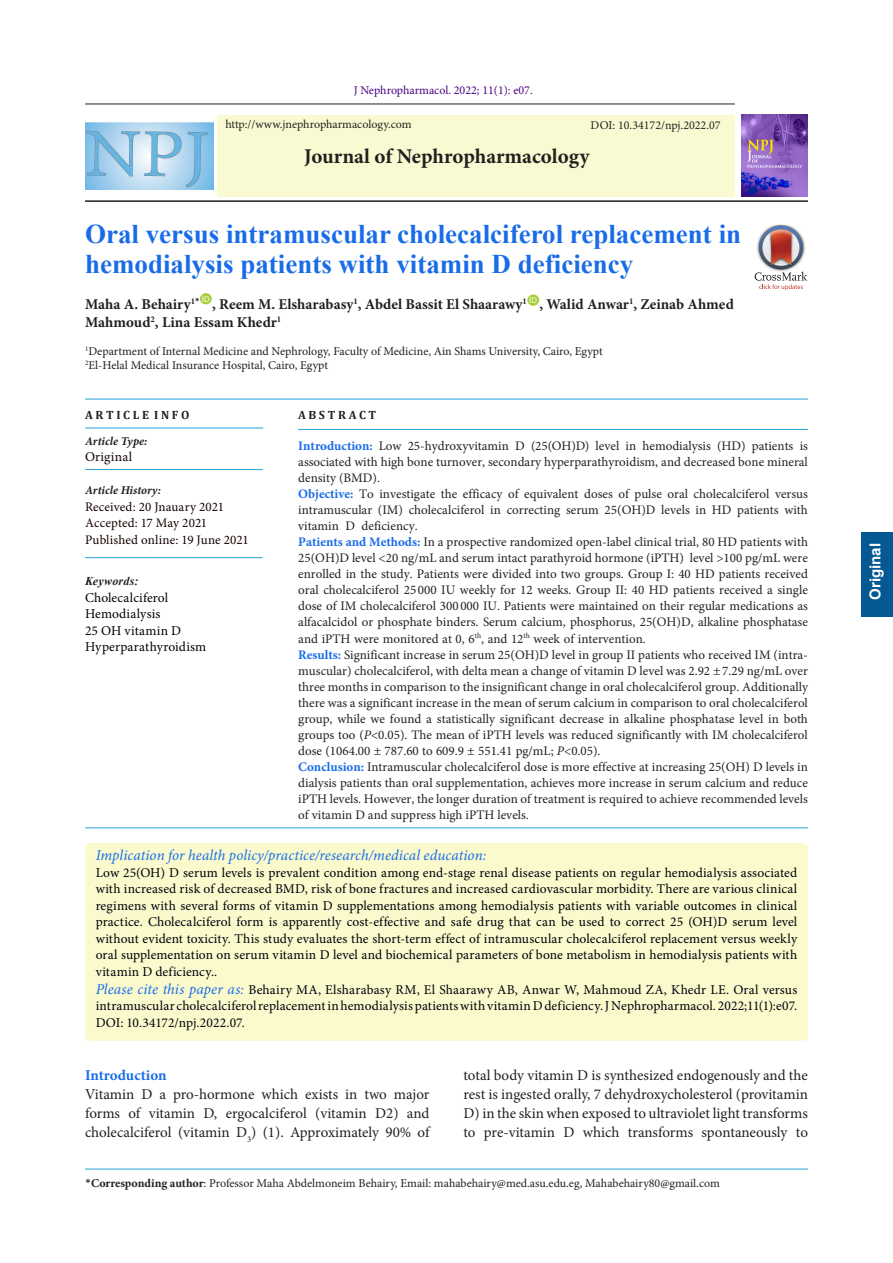
<style>
.page{position:relative;width:893px;height:1263px;background:#fff}
.page>*{position:absolute;margin:0;border:0;box-sizing:border-box;transform-origin:0 0}
.t1{font:700 27px/30px "Times New Roman";color:#196ce8}
.t2{font:700 21px "Minion Pro";color:#231f20}
.t3{font:15px/18.9px "Minion Pro";letter-spacing:-.005em;color:#231f20;text-align:justify}
.t4{font:700 15px "Minion Pro";color:#231f20}
.abstract{font:italic 15px "Minion Pro";letter-spacing:.005em;color:#196ce8}
.t5{font:700 15px "Minion Pro";letter-spacing:-.005em;color:#196ce8}
.t6{font:700 15px "Arial";color:#fff}
.abstract-2{font:13.5px/16.5px "Minion Pro";letter-spacing:.005em;color:#00000b;text-align:justify}
.t7{font:13.5px "Minion Pro";letter-spacing:.025em;color:#170000}
.abstract-3{font:13.05px/16px "Minion Pro";color:#231f20;text-align:justify}
.t8{font:13.05px "Minion Pro";letter-spacing:.005em;color:#170000}
.t9{font:12px "Minion Pro";color:#231f20}
.t10{font:12px "Minion Pro";color:#4b0082}
.t11{font:italic 700 12px "Minion Pro";color:#231f20}
.t12{font:700 12px "Cambria";color:#231f20}
.abstract-4{font:italic 700 12px "Times New Roman";letter-spacing:.015em;color:#231f20}
.t13{font:7.8px "Arial";color:#fff}
.s1{font-weight:700;color:#196ce8}
.s2{font-style:italic}
.s3{font-style:italic;font-size:15px;color:#196ce8}
.s4{font-family:"Calibri"}
.s5{font-weight:700}
</style>
<div class="page">
<hr style="left:85px;top:104px;width:650px;height:1px;background:#231f20">
<hr style="left:85px;top:200px;width:723px;height:2px;background:#231f20">
<div style="left:217px;top:115px;width:518px;height:81px;background:#fafad2"></div>
<img style="left:741px;top:115px;width:66px;height:82px">
<div style="left:200px;top:293px;width:12px;height:11px;background:#a6ce39;border-radius:50%"></div>
<div style="left:527px;top:294px;width:12px;height:12px;background:#a6ce39;border-radius:50%"></div>
<hr style="left:85px;top:1169px;width:723px;height:1px;background:#28a0da">
<div style="left:85px;top:843px;width:723px;height:198px;background:#fafacd;border-radius:5px"></div>
<hr style="left:298px;top:429px;width:510px;height:1px;background:#28a0da">
<hr style="left:85px;top:399px;width:723px;height:1px;background:#28a0da">
<hr style="left:85px;top:827px;width:723px;height:1px;background:#28a0da">
<hr style="left:85px;top:428px;width:178px;height:1px;background:#28a0da">
<hr style="left:85px;top:469px;width:178px;height:1px;background:#28a0da">
<div style="left:861px;top:532px;width:32px;height:85px;background:#055992"></div>
<svg style="left:755px;top:225px;width:52px;height:65px"></svg>
<hr style="left:85px;top:557px;width:177px;height:1px;background:#28a0da">
<img style="left:85px;top:122px;width:128px;height:67px">
<p class="t10" style="left:354px;top:82px;width:181px">J Nephropharmacol. 2022; 11(1): e07.</p>
<p class="t9" style="left:225px;top:116px;width:188px">http://www.jnephropharmacology.com</p>
<p class="t9" style="left:591px;top:117px;width:131px">DOI: 10.34172/npj.2022.07</p>
<p class="t2" style="left:304px;top:142px;width:287px">Journal of Nephropharmacology</p>
<p class="t1" style="left:85px;top:218px;width:658px">Oral versus intramuscular cholecalciferol replacement in hemodialysis patients with vitamin D deficiency</p>
<p class="t4" style="left:85px;top:294px;width:116px">Maha A. Behairy<sup>1</sup><sup>*</sup></p>
<p class="t13" style="left:202px;top:294px;width:9px">ID</p>
<p class="t4" style="left:212px;top:294px;width:316px">, Reem M. Elsharabasy<sup>1</sup>, Abdel Bassit El Shaarawy<sup>1</sup></p>
<p class="t13" style="left:529px;top:295px;width:9px">ID</p>
<p class="t4" style="left:539px;top:294px;width:196px">, Walid Anwar<sup>1</sup>, Zeinab Ahmed</p>
<p class="t4" style="left:85px;top:312px;width:198px">Mahmoud<sup>2</sup>, Lina Essam Khedr<sup>1</sup></p>
<p class="t9" style="left:85px;top:343px;width:519px"><sup>1</sup>Department of Internal Medicine and Nephrology, Faculty of Medicine, Ain Shams University, Cairo, Egypt</p>
<p class="t9" style="left:85px;top:357px;width:245px"><sup>2</sup>El-Helal Medical Insurance Hospital, Cairo, Egypt</p>
<p class="t12" style="left:85px;top:406px;width:106px">A R T I C L E I N F O</p>
<p class="t11" style="left:85px;top:432px;width:64px">Article Type:</p>
<p class="t7" style="left:85px;top:448px;width:49px">Original</p>
<p class="t11" style="left:85px;top:482px;width:78px">Article History:</p>
<p class="t8" style="left:85px;top:498px;width:140px">Received: 20 Jnauary 2021</p>
<p class="t8" style="left:85px;top:514px;width:124px">Accepted: 17 May 2021</p>
<p class="t8" style="left:85px;top:531px;width:165px">Published online: 19 June 2021</p>
<p class="abstract-4" style="left:85px;top:573px;width:55px">Keywords:</p>
<p class="abstract-2" style="left:85px;top:589px;width:85px">Cholecalciferol</p>
<p class="abstract-2" style="left:85px;top:606px;width:77px">Hemodialysis</p>
<p class="abstract-2" style="left:85px;top:622px;width:98px">25 OH vitamin D</p>
<p class="abstract-2" style="left:85px;top:639px;width:123px">Hyperparathyroidism</p>
<p class="t12" style="left:298px;top:407px;width:80px">A B S T R A C T</p>
<p class="abstract-3" style="left:298px;top:438px;width:511px"><span class="s1">Introduction:</span> Low 25-hydroxyvitamin D (25(OH)D) level in hemodialysis (HD) patients is associated with high bone turnover, secondary hyperparathyroidism, and decreased bone mineral density (BMD).</p>
<p class="abstract-3" style="left:298px;top:486px;width:511px"><span class="s1">Objective:</span> To investigate the efficacy of equivalent doses of pulse oral cholecalciferol versus intramuscular (IM) cholecalciferol in correcting serum 25(OH)D levels in HD patients with vitamin D deficiency.</p>
<p class="abstract-3" style="left:298px;top:534px;width:511px"><span class="s1">Patients and Methods:</span> In a prospective randomized open-label clinical trial, 80 HD patients with 25(OH)D level &lt;20 ng/mL and serum intact parathyroid hormone (iPTH) level &gt;100 pg/mL were enrolled in the study. Patients were divided into two groups. Group I: 40 HD patients received oral cholecalciferol 25 000 IU weekly for 12 weeks. Group II: 40 HD patients received a single dose of IM cholecalciferol 300 000 IU. Patients were maintained on their regular medications as alfacalcidol or phosphate binders. Serum calcium, phosphorus, 25(OH)D, alkaline phosphatase and iPTH were monitored at 0, 6<sup>th</sup>, and 12<sup>th</sup> week of intervention.</p>
<p class="abstract-3" style="left:298px;top:646px;width:511px"><span class="s1">Results:</span> Significant increase in serum 25(OH)D level in group II patients who received IM (intra&shy;muscular) cholecalciferol, with delta mean a change of vitamin D level was 2.92 ±7.29 ng/mL over three months in comparison to the insignificant change in oral cholecalciferol group. Additionally there was a significant increase in the mean of serum calcium in comparison to oral cholecalciferol group, while we found a statistically significant decrease in alkaline phosphatase level in both groups too (<span class="s2">P</span>&lt;0.05). The mean of iPTH levels was reduced significantly with IM cholecalciferol dose (1064.00 ± 787.60 to 609.9 ± 551.41 pg/mL; <span class="s2">P</span>&lt;0.05).</p>
<p class="abstract-3" style="left:298px;top:759px;width:511px"><span class="s1">Conclusion:</span> Intramuscular cholecalciferol dose is more effective at increasing 25(OH) D levels in dialysis patients than oral supplementation, achieves more increase in serum calcium and reduce iPTH levels. However, the longer duration of treatment is required to achieve recommended levels of vitamin D and suppress high iPTH levels.</p>
<p class="abstract" style="left:96px;top:845px;width:392px">Implication for health policy/practice/research/medical education:</p>
<p class="abstract-2" style="left:96px;top:864px;width:703px">Low 25(OH) D serum levels is prevalent condition among end-stage renal disease patients on regular hemodialysis associated with increased risk of decreased BMD, risk of bone fractures and increased cardiovascular morbidity. There are various clinical regimens with several forms of vitamin D supplementations among hemodialysis patients with variable outcomes in clinical practice. Cholecalciferol form is apparently cost-effective and safe drug that can be used to correct 25 (OH)D serum level without evident toxicity. This study evaluates the short-term effect of intramuscular cholecalciferol replacement versus weekly oral supplementation on serum vitamin D level and biochemical parameters of bone metabolism in hemodialysis patients with vitamin D deficiency..</p>
<p class="abstract-2" style="left:96px;top:981px;width:703px"><span class="s3">Please cite this paper as:</span> Behairy MA, Elsharabasy RM, El Shaarawy AB, Anwar W, Mahmoud ZA, Khedr LE. Oral versus intramuscular cholecalciferol replacement in hemodialysis patients with vitamin D deficiency. J Nephropharmacol. 2022;11(1):e07.<br>DOI: 10.34172/npj.2022.07.</p>
<p class="t5" style="left:85px;top:1064px;width:83px">Introduction</p>
<p class="t3" style="left:85px;top:1084px;width:346px">Vitamin D a pro-hormone which exists in two major forms of vitamin D, ergocalciferol (vitamin D2) and cholecalciferol (vitamin D<sub>3</sub>) (1). Approximately 90% of</p>
<p class="t3" style="left:463px;top:1066px;width:346px">total body vitamin D is synthesized endogenously and the rest is ingested orally, 7 dehydroxycholesterol (provitamin D) in the skin when exposed to ultraviolet light transforms to pre-vitamin D which transforms spontaneously to</p>
<p class="t9" style="left:85px;top:1175px;width:636px"><span class="s4">*</span><span class="s5">Corresponding author</span>: Professor Maha Abdelmoneim Behairy, Email: mahabehairy@med.asu.edu.eg, Mahabehairy80@gmail.com</p>
<p class="t6" style="left:864px;top:600px;width:58px;rotate:-90deg">Original</p>
</div>
